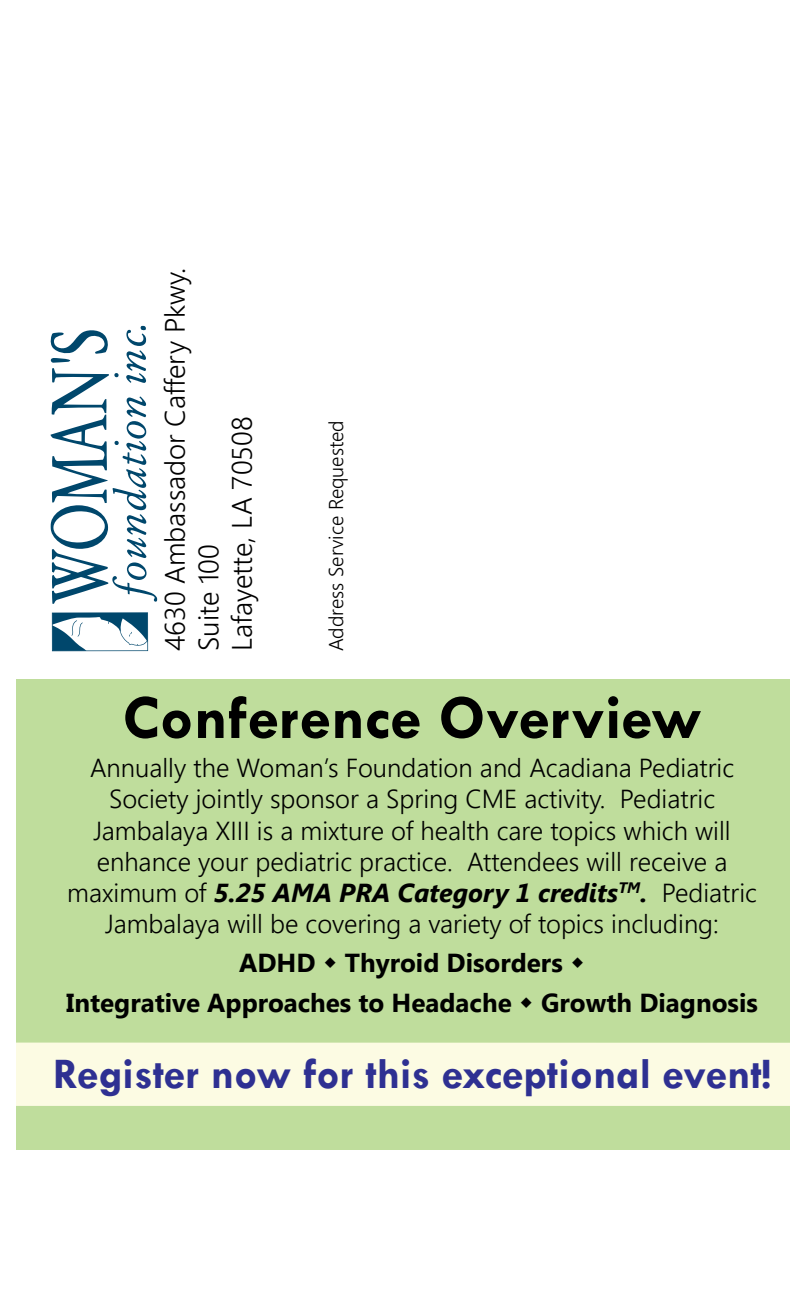
<style>
.page{position:relative;width:792px;height:1296px;background:#fff}
.page>*{position:absolute;margin:0;border:0;box-sizing:border-box;transform-origin:0 0}
.t1{font:700 64px "Tw Cen";color:#000}
.t2{font:700 44px "Tw Cen";color:#2e3092}
.t3{font:300 28px/33.6px "Segoe UI";color:#000}
.t4{font:300 26px/31.2px "Segoe UI";color:#000;text-align:center}
.t5{font:700 26px/39.2px "Segoe UI";color:#000}
.t6{font:300 20px "Segoe UI";color:#000}
.s1{font-weight:700;font-style:italic}
</style>
<div class="page">
<div style="left:16px;top:679px;width:774px;height:471px;background:#bfdd9c"></div>
<svg style="left:52px;top:612px;width:96px;height:39px"></svg>
<svg style="left:50px;top:326px;width:107px;height:278px"></svg>
<div style="left:16px;top:1043px;width:774px;height:63px;background:#fcfbe3"></div>
<p class="t3" style="left:157px;top:651px;width:385px;rotate:-90deg">4630 Ambassador Caffery Pkwy.<br>Suite 100<br>Lafayette, LA 70508</p>
<p class="t6" style="left:320px;top:651px;width:233px;rotate:-90deg">Address Service Requested</p>
<h1 class="t1" style="left:122px;top:679px;width:581px">Conference Overview</h1>
<p class="t4" style="left:67px;top:752px;width:691px">Annually the Woman’s Foundation and Acadiana Pediatric Society jointly sponsor a Spring CME activity. Pediatric Jambalaya XIII is a mixture of health care topics which will enhance your pediatric practice. Attendees will receive a maximum of <span class="s1">5.25 AMA PRA Category 1 credits</span><sup>TM</sup><span class="s1">.</span> Pediatric Jambalaya will be covering a variety of topics including:</p>
<p class="t5" style="left:66px;top:942px;width:693px;text-indent:173px">ADHD Thyroid Disorders<br>Integrative Approaches to Headache Growth Diagnosis</p>
<h2 class="t2" style="left:53px;top:1048px;width:719px">Register now for this exceptional event!</h2>
</div>
